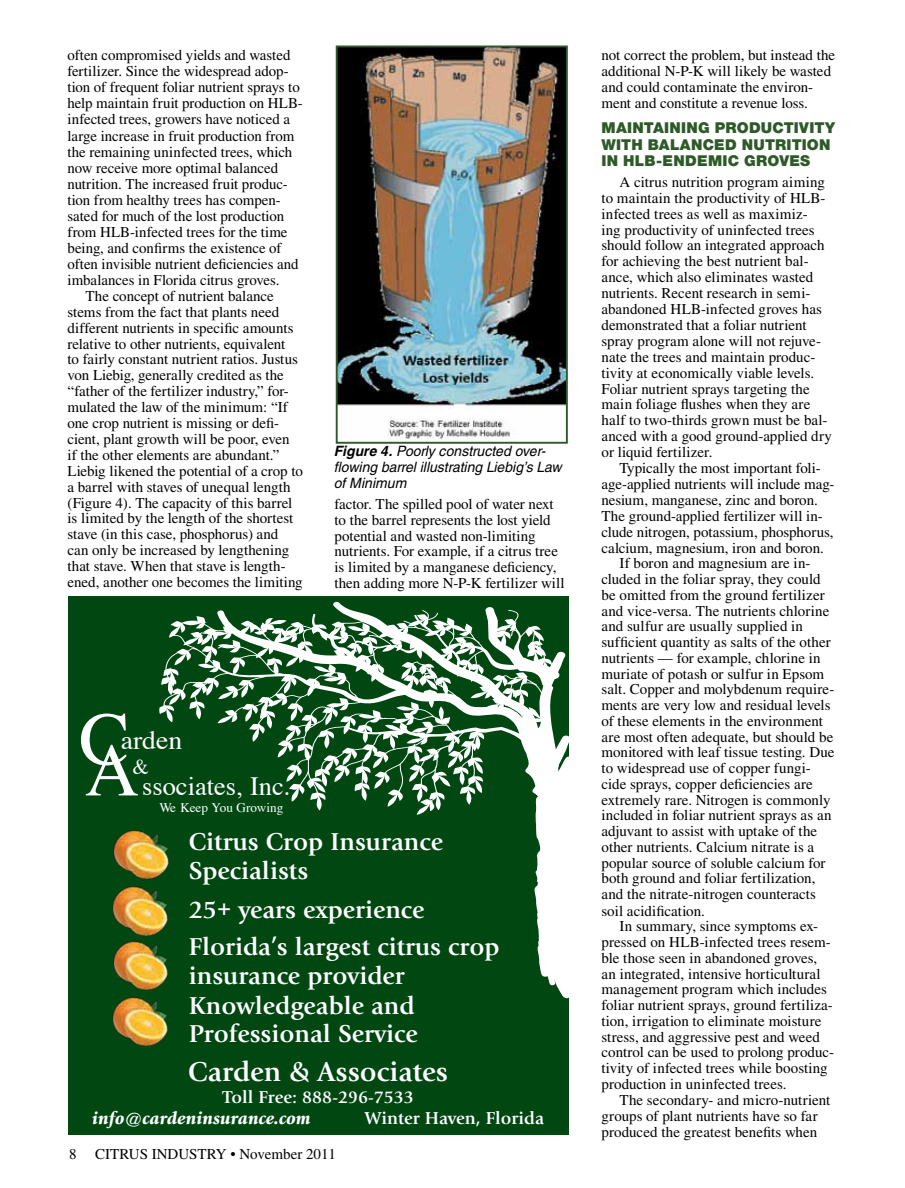
<style>
.page{position:relative;width:905px;height:1188px;background:#fff}
.page>*{position:absolute;margin:0;border:0;box-sizing:border-box;transform-origin:0 0}
.t1{font:75.15px "Times";color:#fff}
.t2{font:700 28.5px "Giovanni";color:#fff}
.t3{font:26.4px "Times";color:#fff}
.t4{font:26.4px "Times";color:#fff;scale:1.05 1}
.t5{font:700 25.5px/29.2px "Giovanni";color:#fff}
.t6{font:21.15px "Times";color:#fff}
.t7{font:700 18px "Giovanni";color:#fff}
.t8{font:italic 900 18px "Giovanni";color:#fff}
.t9{font:15px/15.9px "Times";color:#000}
.t10{font:900 15px/16.5px "Helvetica Neue";letter-spacing:.015em;color:#2d5a28}
.t11{font:italic 14.25px/15.8px "Helvetica";color:#000}
.t12{font:13.2px "Times";color:#fff}
.s1{font-weight:700}
</style>
<div class="page">
<div style="left:69px;top:596px;width:500px;height:539px;background:#004712"></div>
<svg style="left:159px;top:601px;width:410px;height:398px"></svg>
<img style="left:113px;top:829px;width:57px;height:50px">
<img style="left:112px;top:885px;width:57px;height:51px">
<img style="left:113px;top:940px;width:56px;height:50px">
<img style="left:112px;top:996px;width:57px;height:50px">
<img style="left:339px;top:49px;width:226px;height:389px">
<div style="left:336px;top:46px;width:232px;height:398px;border:2px solid #2d5a28"></div>
<p class="t9" style="left:68px;top:47px;width:224px">often compromised yields and wasted</p>
<p class="t9" style="left:68px;top:63px;width:223px">fertilizer. Since the widespread adop-</p>
<p class="t9" style="left:68px;top:79px;width:234px">tion of frequent foliar nutrient sprays to</p>
<p class="t9" style="left:68px;top:95px;width:237px">help maintain fruit production on HLB-</p>
<p class="t9" style="left:68px;top:111px;width:224px">infected trees, growers have noticed a</p>
<p class="t9" style="left:68px;top:127px;width:228px">large increase in fruit production from</p>
<p class="t9" style="left:68px;top:144px;width:226px">the remaining uninfected trees, which</p>
<p class="t9" style="left:68px;top:160px;width:212px">now receive more optimal balanced</p>
<p class="t9" style="left:68px;top:176px;width:222px">nutrition. The increased fruit produc-</p>
<p class="t9" style="left:68px;top:192px;width:215px">tion from healthy trees has compen-</p>
<p class="t9" style="left:68px;top:208px;width:218px">sated for much of the lost production</p>
<p class="t9" style="left:68px;top:224px;width:221px">from HLB-infected trees for the time</p>
<p class="t9" style="left:68px;top:240px;width:215px">being, and confirms the existence of</p>
<p class="t9" style="left:68px;top:256px;width:233px">often invisible nutrient deficiencies and</p>
<p class="t9" style="left:68px;top:272px;width:213px">imbalances in Florida citrus groves.</p>
<p class="t9" style="left:86px;top:288px;width:190px">The concept of nutrient balance</p>
<p class="t9" style="left:68px;top:304px;width:213px">stems from the fact that plants need</p>
<p class="t9" style="left:68px;top:320px;width:227px">different nutrients in specific amounts</p>
<p class="t9" style="left:68px;top:336px;width:219px">relative to other nutrients, equivalent</p>
<p class="t9" style="left:68px;top:351px;width:232px">to fairly constant nutrient ratios. Justus</p>
<p class="t9" style="left:68px;top:367px;width:218px">von Liebig, generally credited as the</p>
<p class="t9" style="left:68px;top:383px;width:223px">“father of the fertilizer industry,” for-</p>
<p class="t9" style="left:68px;top:399px;width:222px">mulated the law of the minimum: “If</p>
<p class="t9" style="left:68px;top:415px;width:213px">one crop nutrient is missing or defi-</p>
<p class="t9" style="left:68px;top:431px;width:223px">cient, plant growth will be poor, even</p>
<p class="t9" style="left:68px;top:447px;width:213px">if the other elements are abundant.”</p>
<p class="t9" style="left:68px;top:463px;width:237px">Liebig likened the potential of a crop to</p>
<p class="t9" style="left:68px;top:479px;width:224px">a barrel with staves of unequal length</p>
<p class="t9" style="left:68px;top:495px;width:226px">(Figure 4). The capacity of this barrel</p>
<p class="t9" style="left:68px;top:510px;width:227px">is limited by the length of the shortest</p>
<p class="t9" style="left:68px;top:526px;width:212px">stave (in this case, phosphorus) and</p>
<p class="t9" style="left:68px;top:542px;width:223px">can only be increased by lengthening</p>
<p class="t9" style="left:68px;top:558px;width:220px">that stave. When that stave is length-</p>
<p class="t9" style="left:68px;top:574px;width:237px">ened, another one becomes the limiting</p>
<p class="t11" style="left:334px;top:443px;width:229px"><span class="s1">Figure 4.</span> Poorly constructed over&shy;flowing barrel illustrating Liebig’s Law of Minimum</p>
<p class="t9" style="left:334px;top:496px;width:231px">factor. The spilled pool of water next to the barrel represents the lost yield potential and wasted non-limiting nutrients. For example, if a citrus tree is limited by a manganese deficiency, then adding more N-P-K fertilizer will</p>
<h1 class="t1" style="left:79px;top:694px;width:52px">C</h1>
<h3 class="t4" style="left:121px;top:724px;width:60px">arden</h3>
<h1 class="t1" style="left:85px;top:726px;width:56px">A</h1>
<h3 class="t6" style="left:132px;top:754px;width:18px">&amp;</h3>
<h3 class="t3" style="left:142px;top:771px;width:150px">ssociates, Inc.</h3>
<p class="t12" style="left:211px;top:799px;width:11px">Y</p>
<p class="t12" style="left:160px;top:799px;width:125px">We Keep ou Growing</p>
<h3 class="t5" style="left:189px;top:828px;width:256px;line-height:28.5px">Citrus Crop Insurance<br>Specialists</h3>
<h3 class="t5" style="left:189px;top:891px;width:312px;line-height:37.5px">25+ years experience<br>Florida’s largest citrus crop</h3>
<h3 class="t5" style="left:189px;top:961px;width:231px">insurance provider<br>Knowledgeable and<br>Professional Service</h3>
<h2 class="t2" style="left:188px;top:1055px;width:261px">Carden &amp; Associates</h2>
<p class="t7" style="left:222px;top:1087px;width:193px">Toll Free: 888-296-7533</p>
<p class="t8" style="left:92px;top:1108px;width:220px">info@cardeninsurance.com</p>
<p class="t7" style="left:365px;top:1108px;width:181px">Winter Haven, Florida</p>
<p class="t9" style="left:69px;top:1146px;width:9px">8</p>
<p class="t9" style="left:95px;top:1146px;width:242px">CITRUS INDUSTRY • November 2011</p>
<p class="t9" style="left:601px;top:47px;width:235px">not correct the problem, but instead the additional N-P-K will likely be wasted and could contaminate the environ&shy;ment and constitute a revenue loss.</p>
<p class="t10" style="left:601px;top:120px;width:235px">MAINTAINING PRODUCTIVITY<br>WITH BALANCED NUTRITION<br>IN HLB-ENDEMIC GROVES</p>
<p class="t9" style="left:601px;top:174px;width:232px;text-indent:18px">A citrus nutrition program aiming to maintain the productivity of HLB&shy;infected trees as well as maximiz-<br>ing productivity of uninfected trees should follow an integrated approach for achieving the best nutrient bal&shy;ance, which also eliminates wasted nutrients. Recent research in semi&shy;abandoned HLB-infected groves has demonstrated that a foliar nutrient spray program alone will not rejuve&shy;nate the trees and maintain produc&shy;tivity at economically viable levels.<br>Foliar nutrient sprays targeting the main foliage flushes when they are half to two-thirds grown must be bal&shy;anced with a good ground-applied dry or liquid fertilizer.</p>
<p class="t9" style="left:619px;top:460px;width:203px">Typically the most important foli-</p>
<p class="t9" style="left:601px;top:476px;width:234px">age-applied nutrients will include mag-</p>
<p class="t9" style="left:601px;top:492px;width:218px">nesium, manganese, zinc and boron.</p>
<p class="t9" style="left:601px;top:508px;width:223px">The ground-applied fertilizer will in-</p>
<p class="t9" style="left:601px;top:524px;width:234px">clude nitrogen, potassium, phosphorus,</p>
<p class="t9" style="left:601px;top:540px;width:224px">calcium, magnesium, iron and boron.</p>
<p class="t9" style="left:619px;top:555px;width:192px">If boron and magnesium are in-</p>
<p class="t9" style="left:601px;top:571px;width:221px">cluded in the foliar spray, they could</p>
<p class="t9" style="left:601px;top:587px;width:225px">be omitted from the ground fertilizer</p>
<p class="t9" style="left:601px;top:603px;width:229px">and vice-versa. The nutrients chlorine</p>
<p class="t9" style="left:601px;top:618px;width:203px">and sulfur are usually supplied in</p>
<p class="t9" style="left:601px;top:634px;width:231px">sufficient quantity as salts of the other</p>
<p class="t9" style="left:601px;top:650px;width:221px">nutrients — for example, chlorine in</p>
<p class="t9" style="left:601px;top:666px;width:224px">muriate of potash or sulfur in Epsom</p>
<p class="t9" style="left:601px;top:681px;width:234px">salt. Copper and molybdenum require-</p>
<p class="t9" style="left:601px;top:697px;width:230px">ments are very low and residual levels</p>
<p class="t9" style="left:601px;top:713px;width:223px">of these elements in the environment</p>
<p class="t9" style="left:601px;top:729px;width:233px">are most often adequate, but should be</p>
<p class="t9" style="left:601px;top:744px;width:234px">monitored with leaf tissue testing. Due</p>
<p class="t9" style="left:601px;top:760px;width:211px">to widespread use of copper fungi-</p>
<p class="t9" style="left:601px;top:776px;width:213px">cide sprays, copper deficiencies are</p>
<p class="t9" style="left:601px;top:792px;width:230px">extremely rare. Nitrogen is commonly</p>
<p class="t9" style="left:601px;top:807px;width:231px">included in foliar nutrient sprays as an</p>
<p class="t9" style="left:601px;top:823px;width:217px">adjuvant to assist with uptake of the</p>
<p class="t9" style="left:601px;top:839px;width:214px">other nutrients. Calcium nitrate is a</p>
<p class="t9" style="left:601px;top:855px;width:225px">popular source of soluble calcium for</p>
<p class="t9" style="left:601px;top:870px;width:215px">both ground and foliar fertilization,</p>
<p class="t9" style="left:601px;top:886px;width:216px">and the nitrate-nitrogen counteracts</p>
<p class="t9" style="left:601px;top:903px;width:105px">soil acidification.</p>
<p class="t9" style="left:619px;top:918px;width:200px">In summary, since symptoms ex-</p>
<p class="t9" style="left:601px;top:934px;width:231px">pressed on HLB-infected trees resem-</p>
<p class="t9" style="left:601px;top:950px;width:217px">ble those seen in abandoned groves,</p>
<p class="t9" style="left:601px;top:966px;width:221px">an integrated, intensive horticultural</p>
<p class="t9" style="left:601px;top:981px;width:227px">management program which includes</p>
<p class="t9" style="left:601px;top:997px;width:233px">foliar nutrient sprays, ground fertiliza-</p>
<p class="t9" style="left:601px;top:1013px;width:221px">tion, irrigation to eliminate moisture</p>
<p class="t9" style="left:601px;top:1029px;width:220px">stress, and aggressive pest and weed</p>
<p class="t9" style="left:601px;top:1044px;width:234px">control can be used to prolong produc-</p>
<p class="t9" style="left:601px;top:1060px;width:228px">tivity of infected trees while boosting</p>
<p class="t9" style="left:601px;top:1076px;width:186px">production in uninfected trees.</p>
<p class="t9" style="left:619px;top:1092px;width:212px">The secondary- and micro-nutrient</p>
<p class="t9" style="left:601px;top:1108px;width:218px">groups of plant nutrients have so far</p>
<p class="t9" style="left:601px;top:1124px;width:217px">produced the greatest benefits when</p>
</div>
